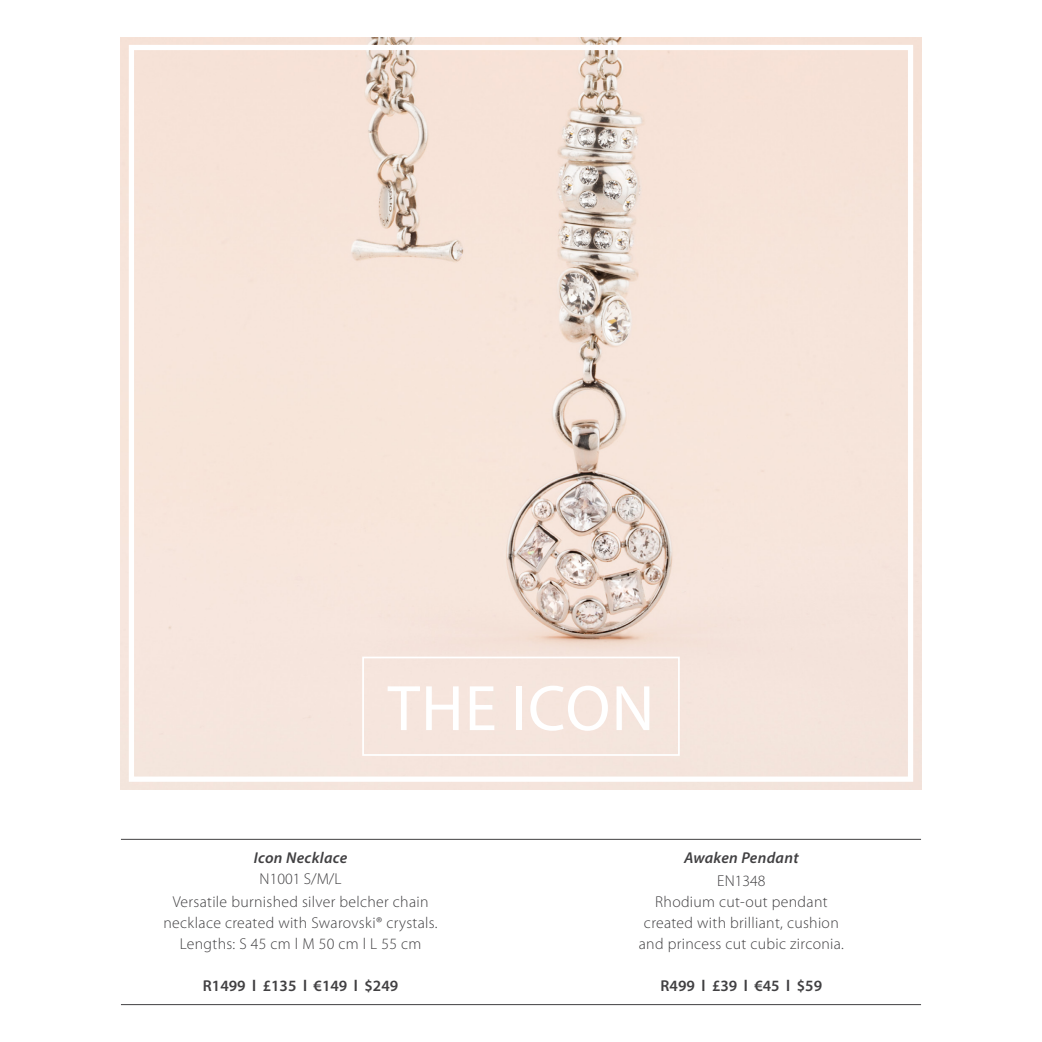
<style>
.page{position:relative;width:1042px;height:1042px;background:#fff}
.page>*{position:absolute;margin:0;border:0;box-sizing:border-box;transform-origin:0 0}
.t1{font:64.92px "Myriad Pro";letter-spacing:.02em;color:#fff}
.code{font:300 15.75px/21px "Myriad Pro";letter-spacing:.02em;color:#414042;text-align:center}
.code-2{font:600 15.75px "Myriad Pro";color:#414042}
.code-3{font:italic 600 15.75px "Myriad Pro";letter-spacing:.02em;color:#414042}
</style>
<div class="page">
<img style="left:121px;top:37px;width:800px;height:752px">
<div style="left:129px;top:45px;width:784px;height:737px;border:5px solid #fff"></div>
<div style="left:362px;top:656px;width:318px;height:100px;border:2px solid #fff"></div>
<hr style="left:121px;top:839px;width:800px;height:1px;background:#414042">
<hr style="left:121px;top:1004px;width:800px;height:1px;background:#414042">
<p class="t1" style="left:388px;top:668px;width:268px">THE ICON</p>
<p class="code-3" style="left:254px;top:848px;width:95px">Icon Necklace</p>
<p class="code" style="left:260px;top:868px;width:83px">N1001 S/M/L</p>
<p class="code" style="left:163px;top:891px;width:276px">Versatile burnished silver belcher chain necklace created with Swarovski® crystals.<br>Lengths: S 45 cm l M 50 cm l L 55 cm</p>
<p class="code-2" style="left:203px;top:975px;width:197px">R1499 l £135 l €149 l $249</p>
<p class="code-3" style="left:684px;top:848px;width:116px">Awaken Pendant</p>
<p class="code" style="left:717px;top:870px;width:50px">EN1348</p>
<p class="code" style="left:655px;top:891px;width:174px">Rhodium cut-out pendant</p>
<p class="code" style="left:644px;top:912px;width:196px">created with brilliant, cushion</p>
<p class="code" style="left:639px;top:933px;width:207px">and princess cut cubic zirconia.</p>
<p class="code-2" style="left:660px;top:975px;width:163px">R499 l £39 l €45 l $59</p>
</div>
